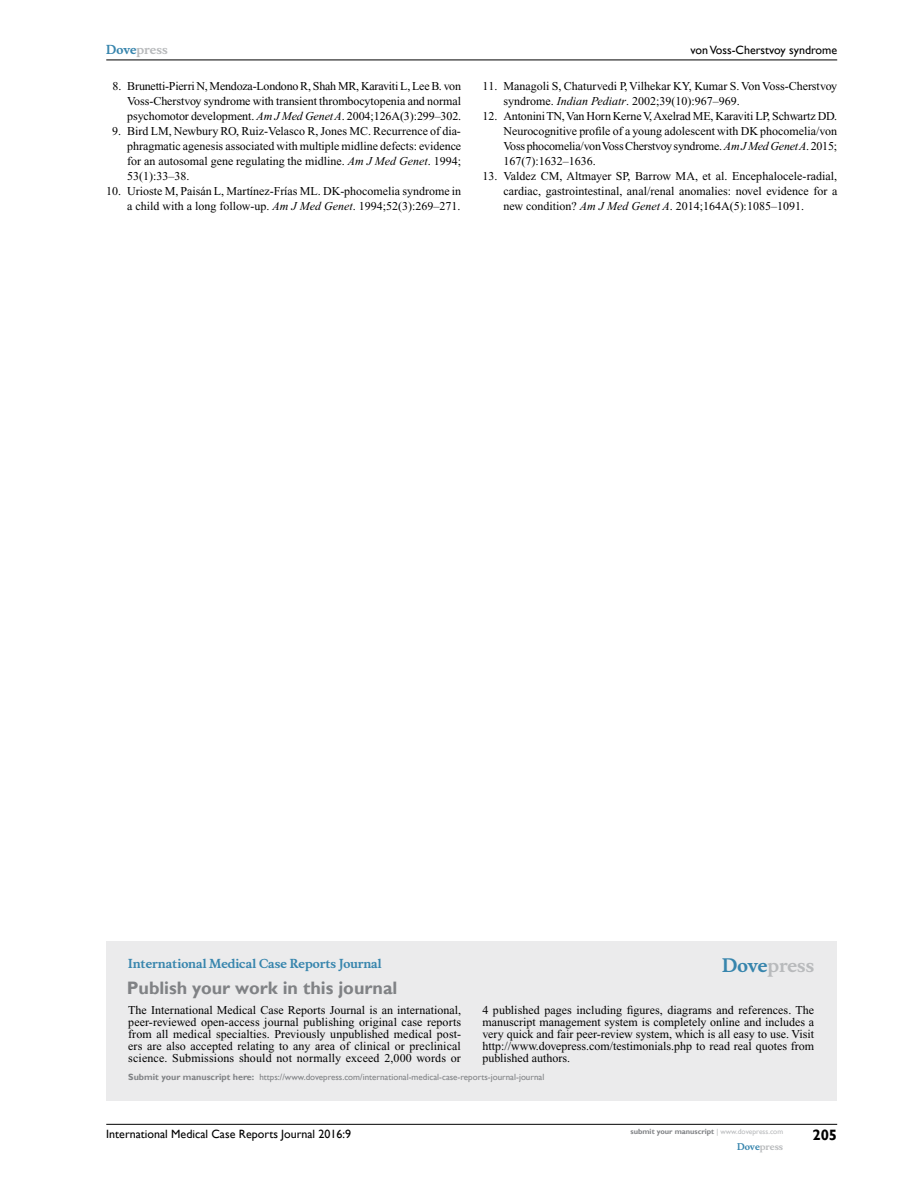
<style>
.page{position:relative;width:918px;height:1188px;background:#fff}
.page>*{position:absolute;margin:0;border:0;box-sizing:border-box;transform-origin:0 0}
.t1{font:700 18px "Gill Sans";color:#808285}
.t2{font:700 18px "Musee";color:#b8babc}
.t3{font:700 15px "Gill Sans";color:#000}
.t4{font:12px/15px "Times New Roman";color:#000;text-align:justify}
.t5{font:12px "Gill Sans";color:#000}
.t6{font:700 12px "Musee";color:#3785ad}
.t7{font:700 12px "Musee";color:#b8babc}
.t8{font:9px "Gill Sans";color:#808285}
.t9{font:700 9px "Musee";color:#b8babc}
.t10{font:700 7.5px "Gill Sans";color:#808285}
.s1{color:#3785ad}
.s2{font-style:italic}
.s3{font-weight:700}
.s4{font-weight:400;color:#b8babc}
</style>
<div class="page">
<div style="left:106px;top:941px;width:731px;height:159px;background:#ebebec"></div>
<hr style="left:106px;top:1124px;width:731px;height:1px;background:#000">
<hr style="left:106px;top:60px;width:731px;height:1px;background:#000">
<p class="t7" style="left:106px;top:43px;width:63px"><span class="s1">Dove</span>press</p>
<p class="t4" style="left:127px;top:78px;width:336px;text-indent:-15px">8. Brunetti-Pierri N, Mendoza-Londono R, Shah MR, Karaviti L, Lee B. von Voss-Cherstvoy syndrome with transient thrombocytopenia and normal psychomotor development. <span class="s2">Am J Med Genet A</span>. 2004;126A(3):299–302.</p>
<p class="t4" style="left:127px;top:123px;width:336px;text-indent:-15px">9. Bird LM, Newbury RO, Ruiz-Velasco R, Jones MC. Recurrence of dia&shy;phragmatic agenesis associated with multiple midline defects: evidence for an autosomal gene regulating the midline. <span class="s2">Am J Med Genet</span>. 1994; 53(1):33–38.</p>
<p class="t4" style="left:106px;top:183px;width:356px;text-align:right">10. Urioste M, Paisán L, Martínez-Frías ML. DK-phocomelia syndrome in a child with a long follow-up. <span class="s2">Am J Med Genet</span>. 1994;52(3):269–271.</p>
<p class="t5" style="left:691px;top:43px;width:148px">von Voss-Cherstvoy syndrome</p>
<p class="t4" style="left:503px;top:79px;width:335px;text-indent:-21px">11. Managoli S, Chaturvedi P, Vilhekar KY, Kumar S. Von Voss-Cherstvoy syndrome. <span class="s2">Indian Pediatr</span>. 2002;39(10):967–969.</p>
<p class="t4" style="left:503px;top:109px;width:335px;text-indent:-21px">12. Antonini TN, Van Horn Kerne V, Axelrad ME, Karaviti LP, Schwartz DD.<br>Neurocognitive profile of a young adolescent with DK phocomelia/von Voss phocomelia/von Voss Cherstvoy syndrome. <span class="s2">Am J Med Genet A</span>. 2015; 167(7):1632–1636.</p>
<p class="t4" style="left:503px;top:169px;width:335px;text-indent:-21px">13. Valdez CM, Altmayer SP, Barrow MA, et al. Encephalocele-radial, cardiac, gastrointestinal, anal/renal anomalies: novel evidence for a new condition? <span class="s2">Am J Med Genet A</span>. 2014;164A(5):1085–1091.</p>
<p class="t6" style="left:128px;top:956px;width:255px">International Medical Case Reports Journal</p>
<h1 class="t1" style="left:127px;top:977px;width:272px">Publish your work in this journal</h1>
<h1 class="t2" style="left:722px;top:955px;width:94px"><span class="s1">Dove</span>press</h1>
<p class="t4" style="left:128px;top:1004px;width:334px;line-height:12px">The International Medical Case Reports Journal is an international, peer-reviewed open-access journal publishing original case reports from all medical specialties. Previously unpublished medical post&shy;ers are also accepted relating to any area of clinical or preclinical science. Submissions should not normally exceed 2,000 words or</p>
<p class="t4" style="left:482px;top:1004px;width:333px;line-height:12px">4 published pages including figures, diagrams and references. The manuscript management system is completely online and includes a very quick and fair peer-review system, which is all easy to use. Visit http://www.dovepress.com/testimonials.php to read real quotes from published authors.</p>
<p class="t8" style="left:128px;top:1072px;width:418px"><span class="s3">Submit your manuscript here:</span> https://www.dovepress.com/international-medical-case-reports-journal-journal</p>
<p class="t5" style="left:106px;top:1127px;width:246px">International Medical Case Reports Journal 2016:9</p>
<p class="t10" style="left:631px;top:1127px;width:154px">submit your manuscript <span class="s4">| www.dovepress.com</span></p>
<p class="t9" style="left:737px;top:1141px;width:48px"><span class="s1">Dove</span>press</p>
<p class="t3" style="left:812px;top:1126px;width:26px">205</p>
</div>
